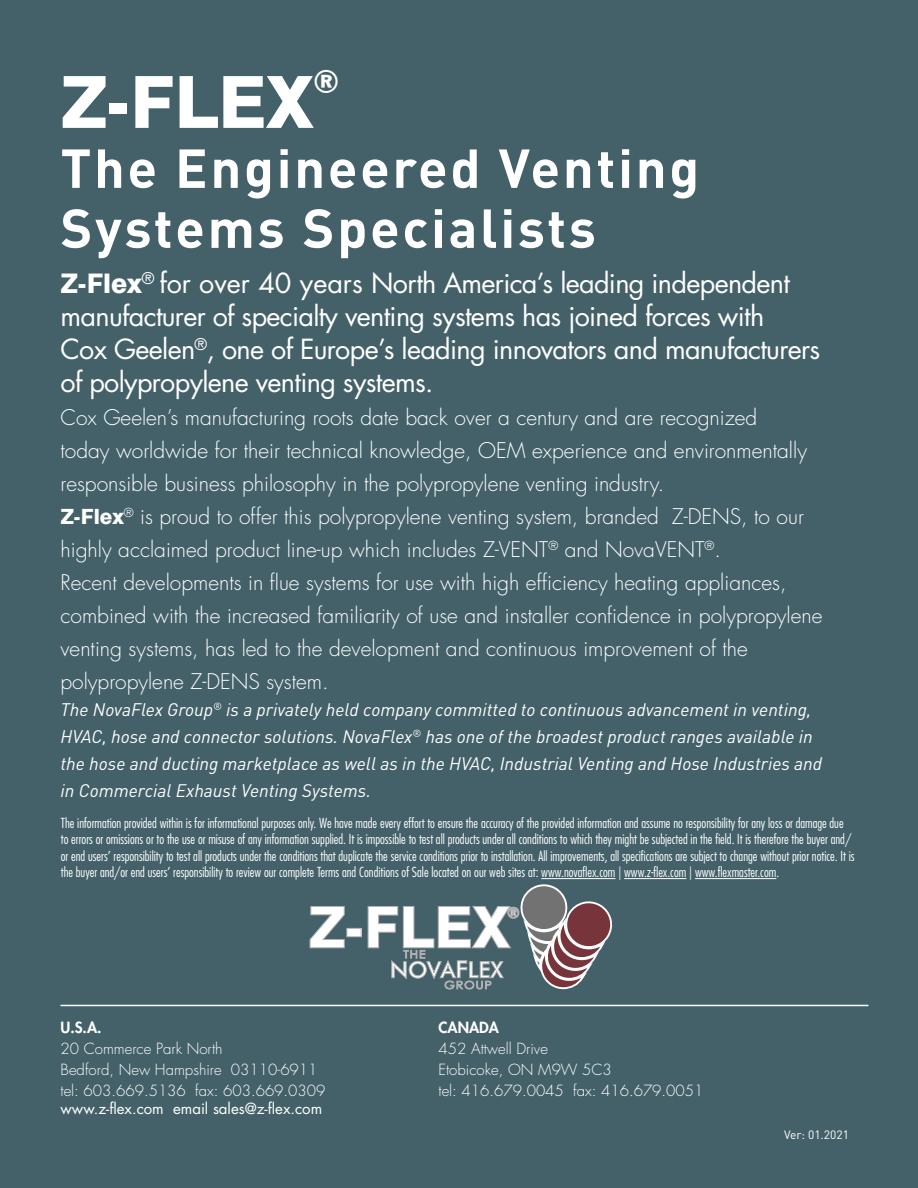
<style>
.page{position:relative;width:918px;height:1188px;background:#446169}
.page>*{position:absolute;margin:0;border:0;box-sizing:border-box;transform-origin:0 0}
.t1{font:800 72px "Swiss 721 BT";color:#fff}
.t2{font:800 57.45px "Swiss 721 BT";color:#fff}
.t3{font:700 54px/60px "DIN";letter-spacing:.05em;color:#fff}
.t4{font:800 31.5px "Swiss 721 BT";color:#fff}
.t5{font:27px/33px "Futura Std";letter-spacing:-.025em;color:#fff}
.t6{font:300 21px/33px "Futura Std";color:#fff}
.t7{font:italic 18px/27px "DIN";color:#fff}
.t8{font:800 15.15px "Swiss 721 BT";color:#fff}
.t9{font:300 15px "Futura Std";color:#fff}
.t10{font:15px "Futura Std";color:#fff}
.t11{font:800 15px "Futura Std";color:#fff}
.t12{font:300 condensed 13.5px/16.5px "Futura Std";color:#fff}
.t13{font:12px "DIN";color:#fff}
.s1{font-family:"Swiss 721 BT";font-weight:800}
</style>
<div class="page">
<hr style="left:61px;top:1005px;width:807px;height:1px;background:#fff">
<svg style="left:310px;top:906px;width:34px;height:42px"></svg>
<div style="left:347px;top:928px;width:14px;height:9px;border:1px solid #b1b1b2"></div>
<svg style="left:368px;top:884px;width:245px;height:105px"></svg>
<hr style="left:541px;top:878px;width:75px;height:1px;background:#fff">
<hr style="left:624px;top:878px;width:62px;height:1px;background:#fff">
<hr style="left:695px;top:878px;width:81px;height:1px;background:#fff">
<h1 class="t1" style="left:61px;top:59px;width:254px">Z-FLEX</h1>
<h3 class="t4" style="left:313px;top:63px;width:28px">®</h3>
<h3 class="t3" style="left:61px;top:136px;width:640px">The Engineered Venting<br>Systems Specialists</h3>
<h3 class="t5" style="left:61px;top:267px;width:761px"><span class="s1">Z-Flex</span><sup>®</sup> for over 40 years North America’s leading independent manufacturer of specialty venting systems has joined forces with<br>Cox Geelen<sup>®</sup>, one of Europe’s leading innovators and manufacturers of polypropylene venting systems.</h3>
<p class="t6" style="left:61px;top:401px;width:763px">Cox Geelen’s manufacturing roots date back over a century and are recognized<br>today worldwide for their technical knowledge, OEM experience and environmentally responsible business philosophy in the polypropylene venting industry.<br><span class="s1">Z-Flex</span><sup>®</sup> is proud to offer this polypropylene venting system, branded Z-DENS, to our highly acclaimed product line-up which includes Z-VENT<sup>®</sup> and NovaVENT<sup>®</sup>.<br>Recent developments in flue systems for use with high efficiency heating appliances, combined with the increased familiarity of use and installer confidence in polypropylene venting systems, has led to the development and continuous improvement of the polypropylene Z-DENS system.</p>
<p class="t7" style="left:61px;top:696px;width:763px">The NovaFlex Group<sup>®</sup> is a privately held company committed to continuous advancement in venting, HVAC, hose and connector solutions. NovaFlex<sup>®</sup> has one of the broadest product ranges available in the hose and ducting marketplace as well as in the HVAC, Industrial Venting and Hose Industries and in Commercial Exhaust Venting Systems.</p>
<p class="t12" style="left:61px;top:815px;width:795px">The information provided within is for informational purposes only. We have made every effort to ensure the accuracy of the provided information and assume no responsibility for any loss or damage due to errors or omissions or to the use or misuse of any information supplied. It is impossible to test all products under all conditions to which they might be subjected in the field. It is therefore the buyer and/ or end users’ responsibility to test all products under the conditions that duplicate the service conditions prior to installation. All improvements, all specifications are subject to change without prior notice. It is the buyer and/or end users’ responsibility to review our complete Terms and Conditions of Sale located on our web sites at: www.novaflex.com | www.z-flex.com | www.flexmaster.com.</p>
<h2 class="t2" style="left:308px;top:892px;width:203px">Z-FLEX</h2>
<p class="t8" style="left:507px;top:904px;width:14px">®</p>
<p class="t11" style="left:61px;top:1018px;width:42px">U.S.A.</p>
<p class="t11" style="left:439px;top:1018px;width:62px">CANADA</p>
<p class="t9" style="left:61px;top:1040px;width:164px">20 Commerce Park North</p>
<p class="t9" style="left:439px;top:1040px;width:111px">452 Attwell Drive</p>
<p class="t9" style="left:61px;top:1061px;width:258px">Bedford, New Hampshire 03110-6911</p>
<p class="t9" style="left:439px;top:1061px;width:175px">Etobicoke, ON M9W 5C3</p>
<p class="t9" style="left:61px;top:1082px;width:266px">tel: 603.669.5136 fax: 603.669.0309</p>
<p class="t9" style="left:439px;top:1082px;width:266px">tel: 416.679.0045 fax: 416.679.0051</p>
<p class="t10" style="left:61px;top:1099px;width:263px">www.z-flex.com email sales@z-flex.com</p>
<p class="t13" style="left:784px;top:1127px;width:66px">Ver: 01.2021</p>
</div>
